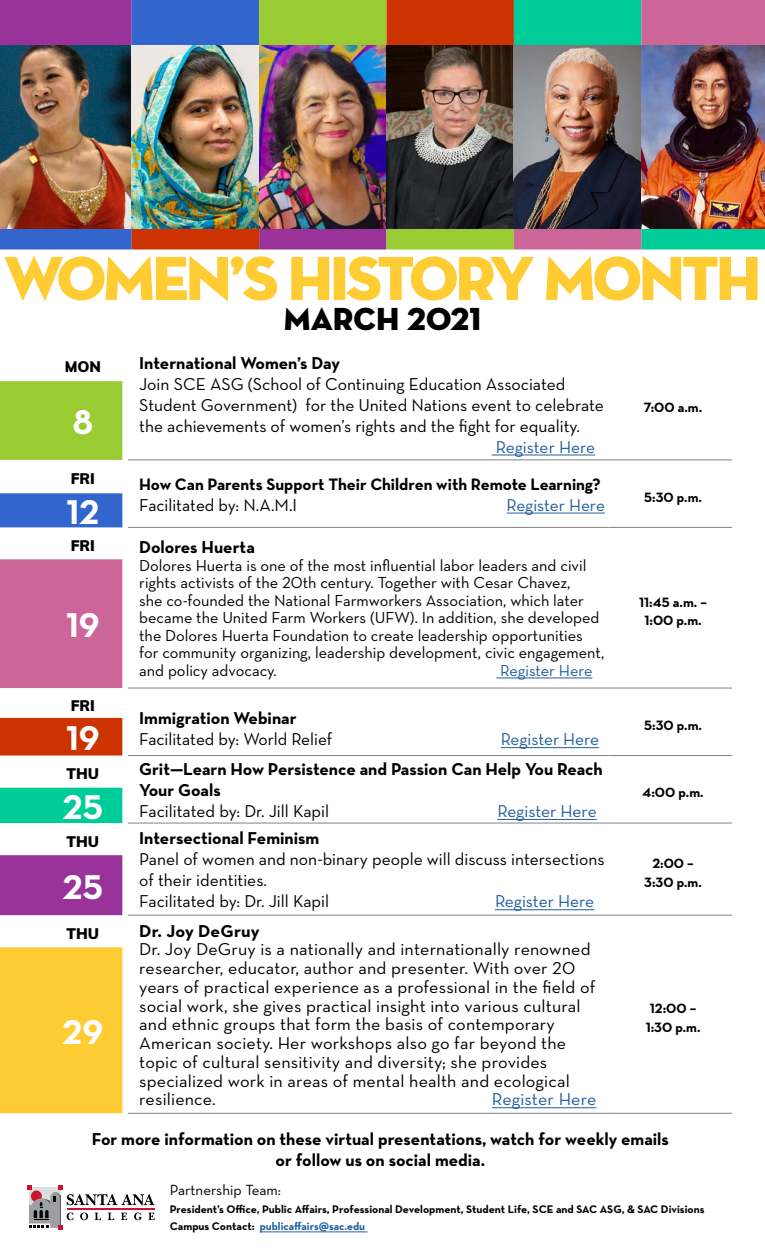
<style>
.page{position:relative;width:765px;height:1260px;background:#fff}
.page>*{position:absolute;margin:0;border:0;box-sizing:border-box;transform-origin:0 0}
.t1{font:700 35px "Neutraface Text";color:#fff}
.t2{font:32.5px "Neutraface Display Titling";color:#000}
.t3{font:17.5px/18.8px "Neutraface Text";color:#000}
.t4{font:700 17.5px/21px "Neutraface Text";color:#000}
.t5{font:17.5px "Neutraface Text";letter-spacing:-.005em;color:#215e9e}
.t6{font:700 16.88px "Neutraface Text";color:#000}
.t7{font:16.25px/17.5px "Neutraface Text";color:#000}
.t8{font:16.25px "Neutraface Text";letter-spacing:-.005em;color:#215e9e}
.t9{font:900 15px "Muli";color:#000}
.t10{font:15px "Neutraface Text";color:#000}
.t11{font:700 13.75px/18.8px "Neutraface Text";color:#000;text-align:center}
.t12{font:700 11.25px/17.5px "Neutraface Text";color:#000}
.s1{color:#215e9e}
</style>
<div class="page">
<div style="left:0;top:381px;width:122px;height:79px;background:#9c3"></div>
<div style="left:0;top:493px;width:122px;height:34px;background:#36c"></div>
<div style="left:0;top:559px;width:122px;height:129px;background:#c69"></div>
<div style="left:0;top:718px;width:122px;height:38px;background:#c30"></div>
<div style="left:0;top:788px;width:122px;height:35px;background:#0c9"></div>
<div style="left:0;top:855px;width:122px;height:60px;background:#939"></div>
<div style="left:0;top:947px;width:122px;height:166px;background:#fc3"></div>
<hr style="left:128px;top:527px;width:480px;height:1px;background:#808285">
<hr style="left:608px;top:527px;width:124px;height:1px;background:#808285">
<hr style="left:128px;top:460px;width:480px;height:1px;background:#808285">
<hr style="left:608px;top:460px;width:124px;height:1px;background:#808285">
<hr style="left:128px;top:688px;width:480px;height:1px;background:#808285">
<hr style="left:608px;top:688px;width:124px;height:1px;background:#808285">
<hr style="left:128px;top:755px;width:480px;height:1px;background:#808285">
<hr style="left:608px;top:755px;width:124px;height:1px;background:#808285">
<hr style="left:128px;top:823px;width:480px;height:1px;background:#808285">
<hr style="left:608px;top:823px;width:124px;height:1px;background:#808285">
<hr style="left:128px;top:915px;width:480px;height:1px;background:#808285">
<hr style="left:608px;top:915px;width:124px;height:1px;background:#808285">
<hr style="left:128px;top:1113px;width:480px;height:1px;background:#808285">
<hr style="left:608px;top:1113px;width:124px;height:1px;background:#808285">
<hr style="left:492px;top:455px;width:103px;height:1px;background:#215e9e">
<hr style="left:507px;top:513px;width:98px;height:1px;background:#215e9e">
<hr style="left:496px;top:678px;width:96px;height:1px;background:#215e9e">
<hr style="left:501px;top:747px;width:98px;height:1px;background:#215e9e">
<hr style="left:497px;top:819px;width:100px;height:1px;background:#215e9e">
<hr style="left:495px;top:910px;width:99px;height:1px;background:#215e9e">
<hr style="left:492px;top:1108px;width:104px;height:1px;background:#215e9e">
<svg style="left:0;top:0;width:132px;height:250px;background:#7a44a9"></svg>
<svg style="left:132px;top:0;width:382px;height:250px;background:#937251"></svg>
<svg style="left:514px;top:0;width:251px;height:250px;background:#669a99"></svg>
<img style="left:0;top:45px;width:765px;height:184px">
<svg style="left:28px;top:1185px;width:127px;height:45px"></svg>
<hr style="left:260px;top:1232px;width:108px;height:1px;background:#215e9e">
<svg style="left:4px;top:256px;width:754px;height:45px"></svg>
<h2 class="t2" style="left:284px;top:298px;width:199px">MARCH 2021</h2>
<p class="t9" style="left:65px;top:356px;width:38px">MON</p>
<p class="t4" style="left:139px;top:352px;width:202px">International Women’s Day</p>
<p class="t3" style="left:139px;top:373px;width:466px;line-height:21px">Join SCE ASG (School of Continuing Education Associated<br>Student Government) for the United Nations event to celebrate the achievements of women’s rights and the fight for equality.</p>
<p class="t5" style="left:496px;top:436px;width:101px">Register Here</p>
<h1 class="t1" style="left:73px;top:400px;width:22px">8</h1>
<p class="t9" style="left:71px;top:468px;width:26px">FRI</p>
<p class="t6" style="left:139px;top:473px;width:463px">How Can Parents Support Their Children with Remote Learning?</p>
<p class="t3" style="left:139px;top:495px;width:160px">Facilitated by: N.A.M.I</p>
<p class="t5" style="left:507px;top:494px;width:100px">Register Here</p>
<h1 class="t1" style="left:67px;top:490px;width:34px">12</h1>
<p class="t9" style="left:71px;top:534px;width:26px">FRI</p>
<p class="t4" style="left:139px;top:537px;width:117px">Dolores Huerta</p>
<p class="t7" style="left:139px;top:556px;width:467px">Dolores Huerta is one of the most influential labor leaders and civil rights activists of the 20th century. Together with Cesar Chavez,<br>she co-founded the National Farmworkers Association, which later became the United Farm Workers (UFW). In addition, she developed the Dolores Huerta Foundation to create leadership opportunities for community organizing, leadership development, civic engagement, and policy advocacy.</p>
<h1 class="t1" style="left:66px;top:603px;width:35px">19</h1>
<p class="t8" style="left:500px;top:660px;width:94px">Register Here</p>
<p class="t9" style="left:71px;top:694px;width:26px">FRI</p>
<p class="t4" style="left:139px;top:708px;width:159px">Immigration Webinar</p>
<p class="t3" style="left:139px;top:730px;width:195px">Facilitated by: World Relief</p>
<p class="t5" style="left:501px;top:728px;width:100px">Register Here</p>
<h1 class="t1" style="left:66px;top:716px;width:35px">19</h1>
<p class="t9" style="left:67px;top:763px;width:34px">THU</p>
<p class="t4" style="left:139px;top:758px;width:465px">Grit—Learn How Persistence and Passion Can Help You Reach<br>Your Goals</p>
<p class="t3" style="left:139px;top:802px;width:191px">Facilitated by: Dr. Jill Kapil</p>
<p class="t5" style="left:497px;top:800px;width:101px">Register Here</p>
<h1 class="t1" style="left:63px;top:785px;width:42px">25</h1>
<p class="t9" style="left:67px;top:830px;width:34px">THU</p>
<p class="t4" style="left:139px;top:828px;width:182px">Intersectional Feminism</p>
<p class="t3" style="left:139px;top:849px;width:467px;line-height:21px">Panel of women and non-binary people will discuss intersections of their identities.<br>Facilitated by: Dr. Jill Kapil</p>
<h1 class="t1" style="left:63px;top:864px;width:42px">25</h1>
<p class="t9" style="left:67px;top:922px;width:34px">THU</p>
<p class="t4" style="left:139px;top:920px;width:122px">Dr. Joy DeGruy</p>
<p class="t3" style="left:139px;top:940px;width:458px">Dr. Joy DeGruy is a nationally and internationally renowned researcher, educator, author and presenter. With over 20 years of practical experience as a professional in the field of social work, she gives practical insight into various cultural and ethnic groups that form the basis of contemporary American society. Her workshops also go far beyond the topic of cultural sensitivity and diversity; she provides specialized work in areas of mental health and ecological resilience.</p>
<p class="t5" style="left:495px;top:891px;width:101px">Register Here</p>
<h1 class="t1" style="left:63px;top:1010px;width:42px">29</h1>
<p class="t5" style="left:492px;top:1088px;width:106px">Register Here</p>
<p class="t11" style="left:644px;top:398px;width:60px">7:00 a.m.</p>
<p class="t11" style="left:644px;top:488px;width:59px">5:30 p.m.</p>
<p class="t11" style="left:639px;top:592px;width:69px">11:45 a.m. –<br>1:00 p.m.</p>
<p class="t11" style="left:644px;top:716px;width:59px">5:30 p.m.</p>
<p class="t11" style="left:643px;top:783px;width:63px">4:00 p.m.</p>
<p class="t11" style="left:644px;top:854px;width:59px">2:00 –<br>3:30 p.m.</p>
<p class="t11" style="left:646px;top:999px;width:56px">12:00 –<br>1:30 p.m.</p>
<p class="t4" style="left:92px;top:1129px;width:579px;text-align:center">For more information on these virtual presentations, watch for weekly emails or follow us on social media.</p>
<p class="t10" style="left:170px;top:1181px;width:113px">Partnership Team:</p>
<p class="t12" style="left:170px;top:1200px;width:536px">President’s Office, Public Affairs, Professional Development, Student Life, SCE and SAC ASG, &amp; SAC Divisions<br>Campus Contact: <span class="s1">publicaffairs@sac.edu</span></p>
</div>
